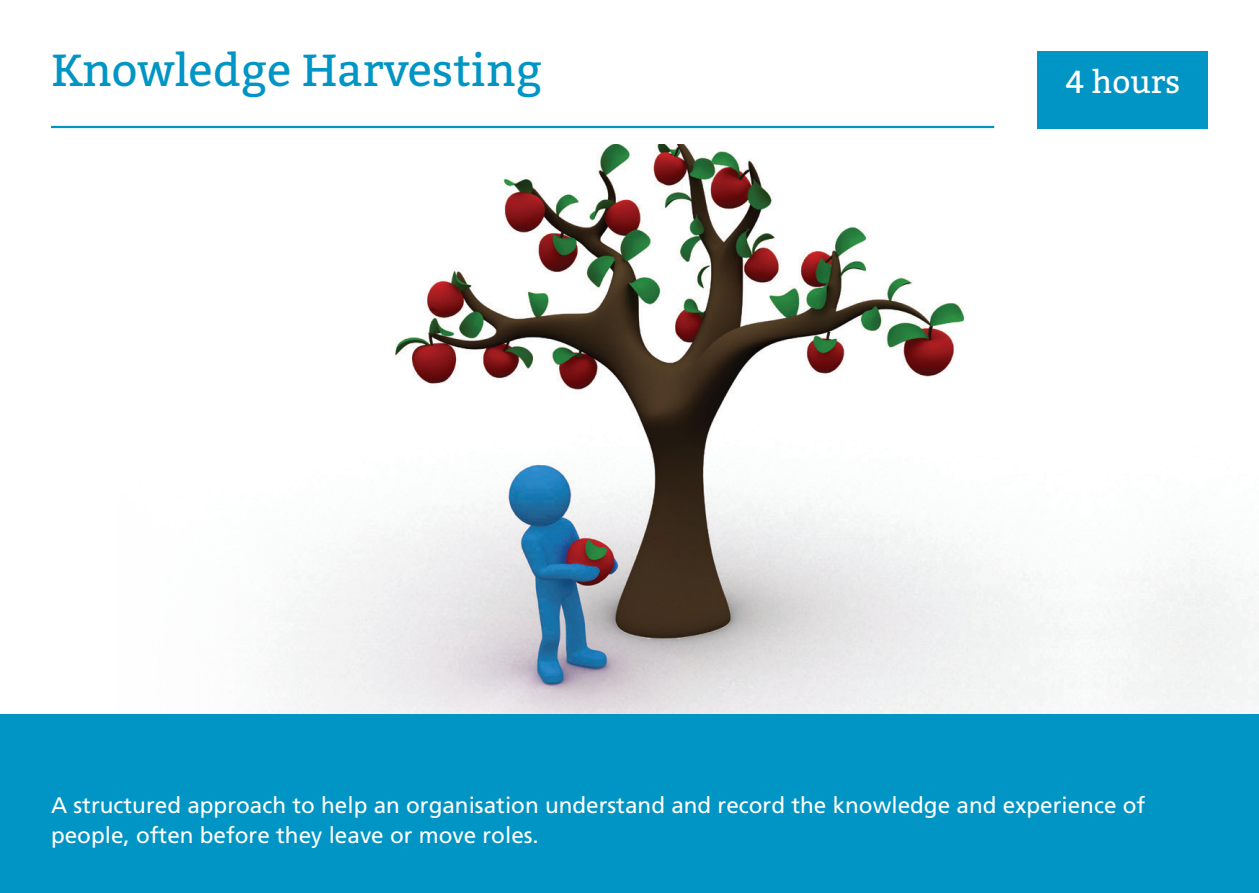
<style>
.page{position:relative;width:1259px;height:893px;background:#fff}
.page>*{position:absolute;margin:0;border:0;box-sizing:border-box;transform-origin:0 0}
.t1{font:45px "Bitter";color:#0095c4}
.t2{font:31.5px "Bitter";color:#fff}
.t3{font:24px "Frutiger";color:#fff}
.t4{font:22.5px/30px "Frutiger";color:#fff}
</style>
<div class="page">
<img style="left:271px;top:145px;width:988px;height:569px">
<div style="left:1037px;top:51px;width:171px;height:78px;background:#0095c4"></div>
<hr style="left:51px;top:126px;width:943px;height:2px;background:#0095c4">
<div style="left:0;top:714px;width:1259px;height:179px;background:#0095c4"></div>
<p class="t1" style="left:51px;top:37px;width:493px">Knowledge Harvesting</p>
<p class="t2" style="left:1065px;top:59px;width:116px">4 hours</p>
<p class="t3" style="left:51px;top:783px;width:361px">Email: KFH.england@hee.nhs.uk</p>
<p class="t3" style="left:51px;top:819px;width:278px">https://rebrand.ly/KMTEL</p>
<p class="t4" style="left:51px;top:789px;width:1095px">A structured approach to help an organisation understand and record the knowledge and experience of people, often before they leave or move roles.</p>
</div>
